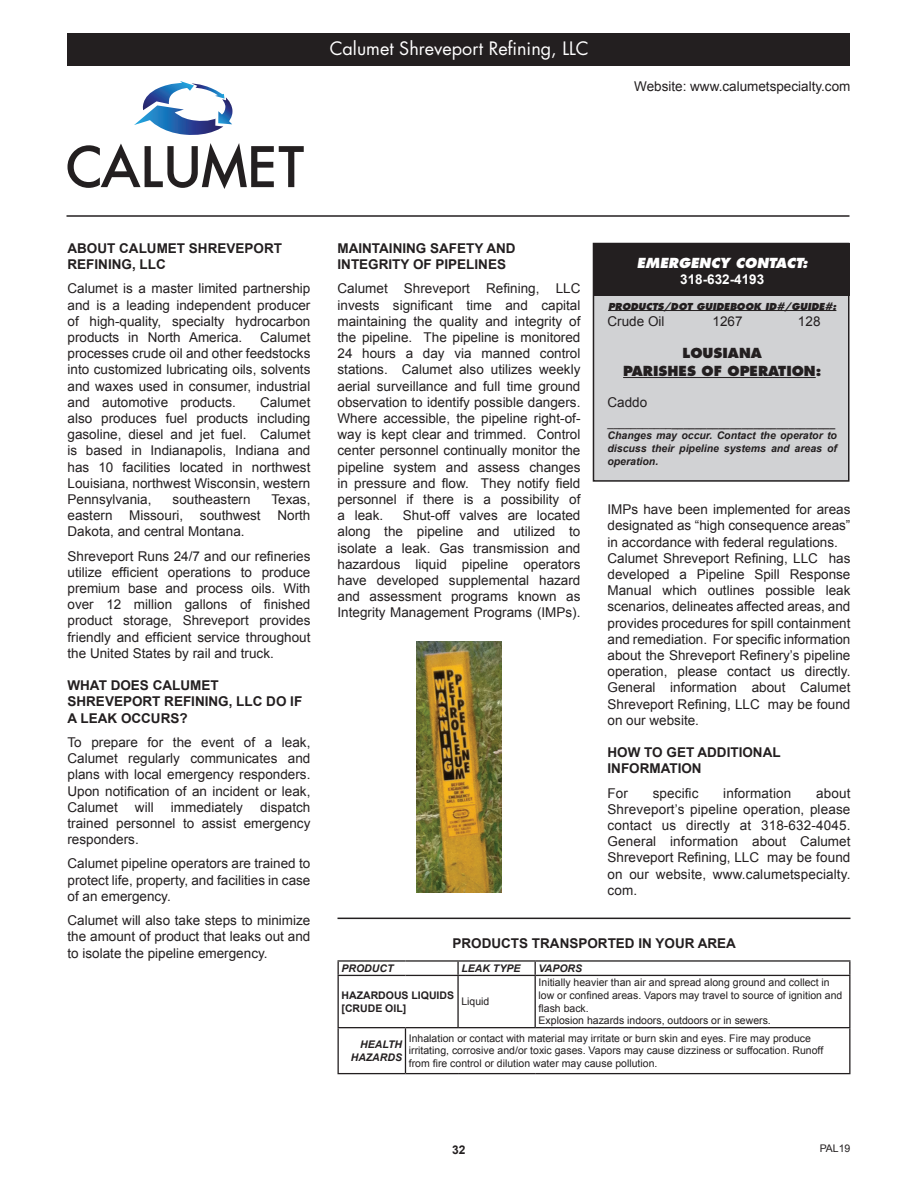
<style>
.page{position:relative;width:918px;height:1188px;background:#fff}
.page>*{position:absolute;margin:0;border:0;box-sizing:border-box;transform-origin:0 0}
.t1{font:18px "Futura";color:#fff}
.t2{font:13.5px/16.2px "Arial";color:#231f20;text-align:justify}
.t3{font:700 13.5px/16.2px "Arial";color:#231f20}
.t4{font:800 13.5px "Futura";color:#231f20}
.t5{font:italic 800 13.5px "Futura";color:#fff}
.t6{font:700 13.5px "Arial";color:#fff}
.t7{font:700 12px "Arial";color:#231f20}
.t8{font:10.5px/12.6px "Arial";color:#231f20}
.t9{font:italic 700 10.5px/12.6px "Arial";color:#231f20;text-align:justify}
.t10{font:700 10.5px "Arial";color:#231f20}
.t11{font:italic 800 9.3px "Futura";color:#231f20}
.s1{font-weight:400;font-style:normal}
</style>
<div class="page">
<hr style="left:67px;top:215px;width:783px;height:2px;background:#231f20">
<div style="left:68px;top:34px;width:782px;height:32px;background:#231f20"></div>
<div style="left:593px;top:244px;width:256px;height:237px;background:#d1d2d4"></div>
<div style="left:593px;top:243px;width:257px;height:239px;border:2px solid #231f20"></div>
<div style="left:593px;top:243px;width:257px;height:52px;background:#231f20"></div>
<hr style="left:608px;top:310px;width:228px;height:1px;background:#231f20">
<hr style="left:623px;top:377px;width:193px;height:1px;background:#231f20">
<svg style="left:68px;top:143px;width:236px;height:46px"></svg>
<svg style="left:134px;top:81px;width:98px;height:54px"></svg>
<hr style="left:338px;top:976px;width:1px;height:51px;background:#231f20">
<hr style="left:457px;top:976px;width:2px;height:51px;background:#231f20">
<hr style="left:535px;top:976px;width:1px;height:51px;background:#231f20">
<hr style="left:849px;top:976px;width:2px;height:51px;background:#231f20">
<hr style="left:338px;top:1027px;width:67px;height:1px;background:#231f20">
<hr style="left:338px;top:1028px;width:1px;height:45px;background:#231f20">
<hr style="left:405px;top:1027px;width:53px;height:1px;background:#231f20">
<hr style="left:405px;top:1028px;width:1px;height:45px;background:#231f20">
<hr style="left:458px;top:1027px;width:77px;height:1px;background:#231f20">
<hr style="left:535px;top:1027px;width:316px;height:1px;background:#231f20">
<hr style="left:849px;top:1028px;width:2px;height:45px;background:#231f20">
<hr style="left:338px;top:1073px;width:67px;height:1px;background:#231f20">
<hr style="left:405px;top:1073px;width:53px;height:1px;background:#231f20">
<hr style="left:458px;top:1073px;width:77px;height:1px;background:#231f20">
<hr style="left:535px;top:1073px;width:316px;height:1px;background:#231f20">
<hr style="left:338px;top:960px;width:67px;height:2px;background:#231f20">
<svg style="left:338px;top:962px;width:1px;height:13px"></svg>
<hr style="left:405px;top:960px;width:53px;height:2px;background:#231f20">
<hr style="left:458px;top:960px;width:77px;height:2px;background:#231f20">
<svg style="left:457px;top:962px;width:2px;height:13px"></svg>
<hr style="left:535px;top:960px;width:316px;height:2px;background:#231f20">
<svg style="left:535px;top:962px;width:1px;height:13px"></svg>
<svg style="left:849px;top:962px;width:2px;height:13px"></svg>
<hr style="left:338px;top:975px;width:67px;height:1px;background:#231f20">
<hr style="left:405px;top:975px;width:53px;height:1px;background:#231f20">
<hr style="left:458px;top:975px;width:77px;height:1px;background:#231f20">
<hr style="left:535px;top:975px;width:316px;height:1px;background:#231f20">
<hr style="left:338px;top:918px;width:512px;height:1px;background:#231f20">
<img style="left:417px;top:642px;width:84px;height:250px">
<p class="t1" style="left:330px;top:37px;width:261px">Calumet Shreveport Refining, LLC</p>
<p class="t2" style="left:634px;top:78px;width:218px">Website: www.calumetspecialty.com</p>
<p class="t3" style="left:68px;top:240px;width:216px">ABOUT CALUMET SHREVEPORT<br>REFINING, LLC</p>
<p class="t2" style="left:68px;top:281px;width:244px">Calumet is a master limited partnership and is a leading independent producer of high-quality, specialty hydrocarbon products in North America.</p>
<p class="t2" style="left:68px;top:329px;width:244px;text-indent:193px">Calumet processes crude oil and other feedstocks into customized lubricating oils, solvents and waxes used in consumer, industrial and automotive products.</p>
<p class="t2" style="left:68px;top:394px;width:244px;text-indent:193px">Calumet also produces fuel products including gasoline, diesel and jet fuel. Calumet is based in Indianapolis, Indiana and has 10 facilities located in northwest Louisiana, northwest Wisconsin, western Pennsylvania,</p>
<p class="t2" style="left:68px;top:491px;width:244px;text-indent:204px">Texas, eastern Missouri, southwest North Dakota, and central Montana.</p>
<p class="t2" style="left:68px;top:548px;width:244px">Shreveport Runs 24/7 and our refineries utilize efficient operations to produce premium base and process oils. With over 12 million gallons of finished product storage, Shreveport provides friendly and efficient service throughout the United States by rail and truck.</p>
<p class="t3" style="left:68px;top:678px;width:236px">WHAT DOES CALUMET<br>SHREVEPORT REFINING, LLC DO IF<br>A LEAK OCCURS?</p>
<p class="t2" style="left:68px;top:734px;width:244px">To prepare for the event of a leak, Calumet regularly communicates and plans with local emergency responders.<br>Upon notification of an incident or leak, Calumet</p>
<p class="t2" style="left:173px;top:491px;width:80px">southeastern</p>
<p class="t2" style="left:68px;top:799px;width:244px;text-indent:193px">dispatch trained personnel to assist emergency responders.</p>
<p class="t2" style="left:68px;top:856px;width:244px">Calumet pipeline operators are trained to protect life, property, and facilities in case of an emergency.</p>
<p class="t2" style="left:68px;top:912px;width:244px">Calumet will also take steps to minimize the amount of product that leaks out and to isolate the pipeline emergency.</p>
<p class="t2" style="left:135px;top:799px;width:20px">will</p>
<p class="t2" style="left:171px;top:799px;width:74px">immediately</p>
<p class="t3" style="left:338px;top:240px;width:180px">MAINTAINING SAFETY AND<br>INTEGRITY OF PIPELINES</p>
<p class="t2" style="left:338px;top:281px;width:244px">Calumet Shreveport Refining, LLC invests significant time and capital maintaining the quality and integrity of the pipeline. The pipeline is monitored 24 hours a day via manned control stations. Calumet also utilizes weekly aerial surveillance and full time ground observation to identify possible dangers.<br>Where accessible, the pipeline right-of&shy;way is kept clear and trimmed. Control center personnel continually monitor the pipeline system and assess changes in pressure and flow. They notify field personnel if there is a possibility of a leak.</p>
<p class="t5" style="left:637px;top:254px;width:172px">EMERGENCY CONTACT:</p>
<p class="t6" style="left:680px;top:270px;width:86px">318-632-4193</p>
<p class="t11" style="left:608px;top:300px;width:230px">PRODUCTS/DOT GUIDEBOOK ID#/GUIDE#:</p>
<p class="t2" style="left:608px;top:313px;width:59px">Crude Oil</p>
<p class="t2" style="left:713px;top:313px;width:32px">1267</p>
<p class="t2" style="left:798px;top:313px;width:24px">128</p>
<p class="t4" style="left:683px;top:345px;width:81px">LOUSIANA</p>
<p class="t4" style="left:623px;top:363px;width:200px">PARISHES OF OPERATION:</p>
<p class="t2" style="left:608px;top:395px;width:41px">Caddo</p>
<p class="t9" style="left:608px;top:417px;width:229px"><span class="s1">___________</span>____________________________</p>
<p class="t9" style="left:608px;top:430px;width:231px">Changes may occur. Contact the operator to discuss their pipeline systems and areas of operation.</p>
<p class="t2" style="left:338px;top:507px;width:244px;text-indent:65px">Shut-off valves are located along the pipeline and utilized to isolate a leak. Gas transmission and hazardous liquid pipeline operators have developed supplemental hazard and assessment programs known as Integrity Management Programs (IMPs).</p>
<p class="t2" style="left:608px;top:501px;width:244px">IMPs have been implemented for areas designated as “high consequence areas” in accordance with federal regulations.</p>
<p class="t2" style="left:608px;top:550px;width:245px">Calumet Shreveport Refining, LLC has developed a Pipeline Spill Response Manual which outlines possible leak scenarios, delineates affected areas, and provides procedures for spill containment and remediation. For specific information about the Shreveport Refinery’s pipeline operation, please contact us directly.<br>General information about Calumet Shreveport Refining, LLC may be found on our website.</p>
<p class="t3" style="left:608px;top:745px;width:175px">HOW TO GET ADDITIONAL<br>INFORMATION</p>
<p class="t2" style="left:608px;top:785px;width:22px">For</p>
<p class="t2" style="left:653px;top:785px;width:47px">specific</p>
<p class="t2" style="left:723px;top:785px;width:70px">information</p>
<p class="t2" style="left:608px;top:785px;width:244px;text-indent:209px">about Shreveport’s pipeline operation, please contact us directly at 318-632-4045.<br>General information about Calumet Shreveport Refining, LLC may be found on our website, www.calumetspecialty. com.</p>
<p class="t3" style="left:452px;top:935px;width:285px">PRODUCTS TRANSPORTED IN YOUR AREA</p>
<p class="t9" style="left:342px;top:962px;width:53px">PRODUCT</p>
<p class="t9" style="left:461px;top:962px;width:60px">LEAK TYPE</p>
<p class="t9" style="left:539px;top:962px;width:45px">VAPORS</p>
<p class="t10" style="left:342px;top:988px;width:114px">HAZARDOUS LIQUIDS</p>
<p class="t10" style="left:342px;top:1001px;width:66px">[CRUDE OIL]</p>
<p class="t8" style="left:539px;top:977px;width:305px">Initially heavier than air and spread along ground and collect in low or confined areas. Vapors may travel to source of ignition and flash back.</p>
<p class="t8" style="left:539px;top:1014px;width:234px">Explosion hazards indoors, outdoors or in sewers.</p>
<p class="t8" style="left:461px;top:995px;width:30px">Liquid</p>
<p class="t9" style="left:351px;top:1038px;width:53px;text-align:right">HEALTH<br>HAZARDS</p>
<p class="t8" style="left:409px;top:1032px;width:416px">Inhalation or contact with material may irritate or burn skin and eyes. Fire may produce irritating, corrosive and/or toxic gases. Vapors may cause dizziness or suffocation. Runoff from fire control or dilution water may cause pollution.</p>
<p class="t7" style="left:452px;top:1141px;width:15px">32</p>
<p class="t8" style="left:820px;top:1143px;width:32px">PAL19</p>
</div>
